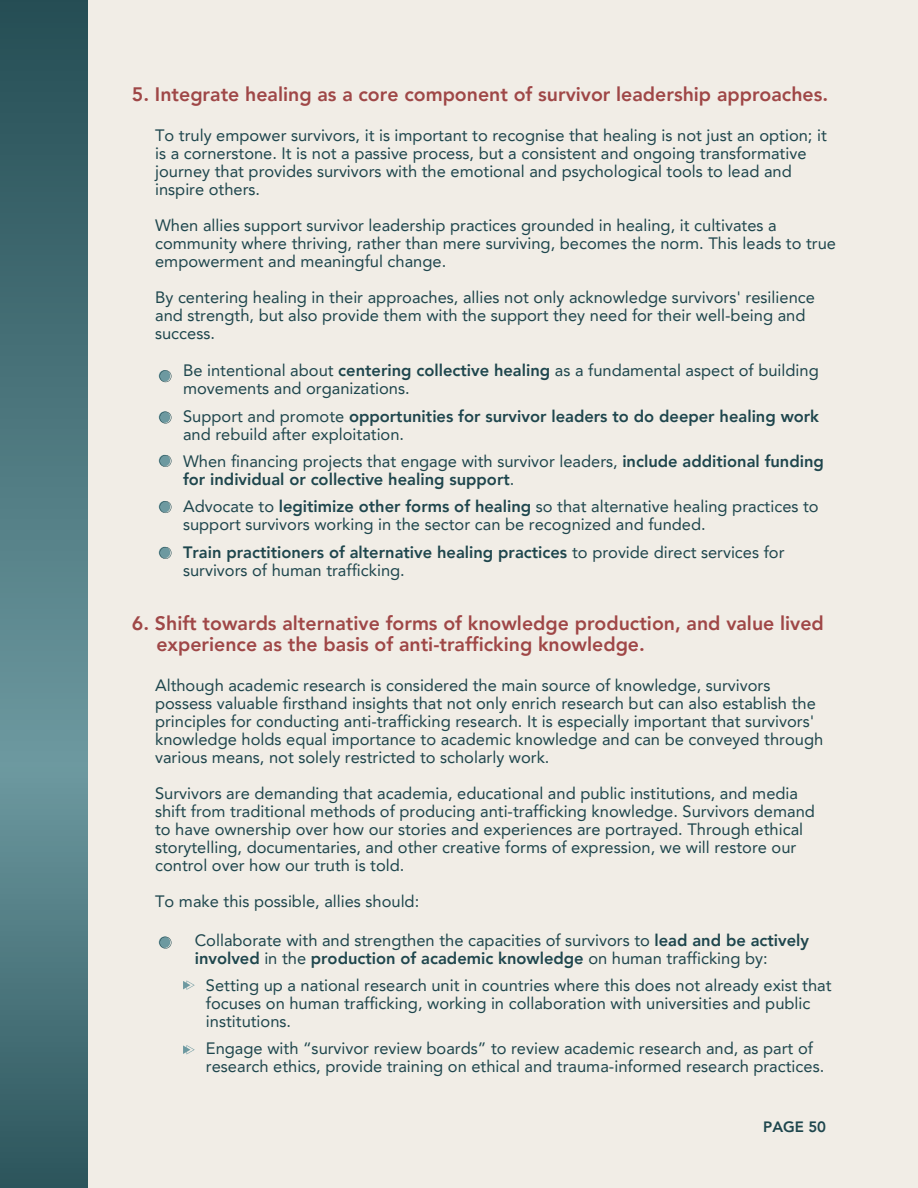
<style>
.page{position:relative;width:918px;height:1188px;background:#fff}
.page>*{position:absolute;margin:0;border:0;box-sizing:border-box;transform-origin:0 0}
.t1{font:800 19.5px/21.3px "Avenir LT Pro";color:#9f4747}
.t2{font:16.5px/18px "Avenir LT Pro";color:#1e464d}
.t3{font:800 16.5px/18px "Avenir LT Pro";color:#1e464d}
.t4{font:800 15px "Avenir LT Pro";color:#1e464d}
.s1{font-weight:800}
.s2{font-weight:400}
.s3{color:#f1ede6}
</style>
<div class="page">
<div style="left:78px;top:0;width:840px;height:1188px;background:#f1ede6"></div>
<svg style="left:160px;top:370px;width:11px;height:12px"></svg>
<svg style="left:160px;top:412px;width:11px;height:12px"></svg>
<svg style="left:160px;top:455px;width:11px;height:12px"></svg>
<svg style="left:160px;top:501px;width:11px;height:12px"></svg>
<svg style="left:160px;top:547px;width:11px;height:12px"></svg>
<svg style="left:160px;top:937px;width:11px;height:12px"></svg>
<svg style="left:183px;top:1045px;width:11px;height:9px"></svg>
<svg style="left:183px;top:980px;width:11px;height:9px"></svg>
<svg style="left:0;top:0;width:87px;height:1188px;background:#4a747b"></svg>
<p class="t1" style="left:132px;top:86px;width:698px">5. Integrate healing as a core component of survivor leadership approaches.</p>
<p class="t2" style="left:155px;top:128px;width:673px">To truly empower survivors, it is important to recognise that healing is not just an option; it is a cornerstone. It is not a passive process, but a consistent and ongoing transformative journey that provides survivors with the emotional and psychological tools to lead and inspire others.</p>
<p class="t2" style="left:155px;top:218px;width:682px">When allies support survivor leadership practices grounded in healing, it cultivates a community where thriving, rather than mere surviving, becomes the norm. This leads to true empowerment and meaningful change.</p>
<p class="t2" style="left:155px;top:290px;width:661px">By centering healing in their approaches, allies not only acknowledge survivors' resilience and strength, but also provide them with the support they need for their well-being and success.</p>
<p class="t2" style="left:183px;top:363px;width:637px">Be intentional about <span class="s1">centering collective healing</span> as a fundamental aspect of building movements and organizations.</p>
<p class="t3" style="left:183px;top:408px;width:638px"><span class="s2">Support and promote</span> opportunities for survivor leaders to do deeper healing work <span class="s2">and rebuild after exploitation.</span></p>
<p class="t3" style="left:183px;top:453px;width:642px"><span class="s2">When financing projects that engage with survivor leaders,</span> include additional funding for individual or collective healing support<span class="s2">.</span></p>
<p class="t2" style="left:183px;top:498px;width:637px">Advocate to <span class="s1">legitimize other forms of healing</span> so that alternative healing practices to support survivors working in the sector can be recognized and funded.</p>
<p class="t2" style="left:183px;top:545px;width:603px"><span class="s1">Train practitioners of alternative healing practices</span> to provide direct services for survivors of human trafficking.</p>
<p class="t1" style="left:132px;top:614px;width:694px">6. Shift towards alternative forms of knowledge production, and value lived <span class="s3">dd</span>experience as the basis of anti-trafficking knowledge.</p>
<p class="t2" style="left:155px;top:678px;width:670px">Although academic research is considered the main source of knowledge, survivors possess valuable firsthand insights that not only enrich research but can also establish the principles for conducting anti-trafficking research. It is especially important that survivors' knowledge holds equal importance to academic knowledge and can be conveyed through various means, not solely restricted to scholarly work.</p>
<p class="t2" style="left:155px;top:786px;width:661px">Survivors are demanding that academia, educational and public institutions, and media shift from traditional methods of producing anti-trafficking knowledge. Survivors demand to have ownership over how our stories and experiences are portrayed. Through ethical storytelling, documentaries, and other creative forms of expression, we will restore our control over how our truth is told.</p>
<p class="t2" style="left:155px;top:894px;width:266px">To make this possible, allies should:</p>
<p class="t2" style="left:195px;top:933px;width:616px">Collaborate with and strengthen the capacities of survivors to <span class="s1">lead and be actively involved</span> in the <span class="s1">production of academic knowledge</span> on human trafficking by:</p>
<p class="t2" style="left:206px;top:977px;width:627px">Setting up a national research unit in countries where this does not already exist that focuses on human trafficking, working in collaboration with universities and public institutions.</p>
<p class="t2" style="left:206px;top:1041px;width:620px">Engage with “survivor review boards” to review academic research and, as part of research ethics, provide training on ethical and trauma-informed research practices.</p>
<p class="t4" style="left:763px;top:1121px;width:65px">PAGE 50</p>
</div>
